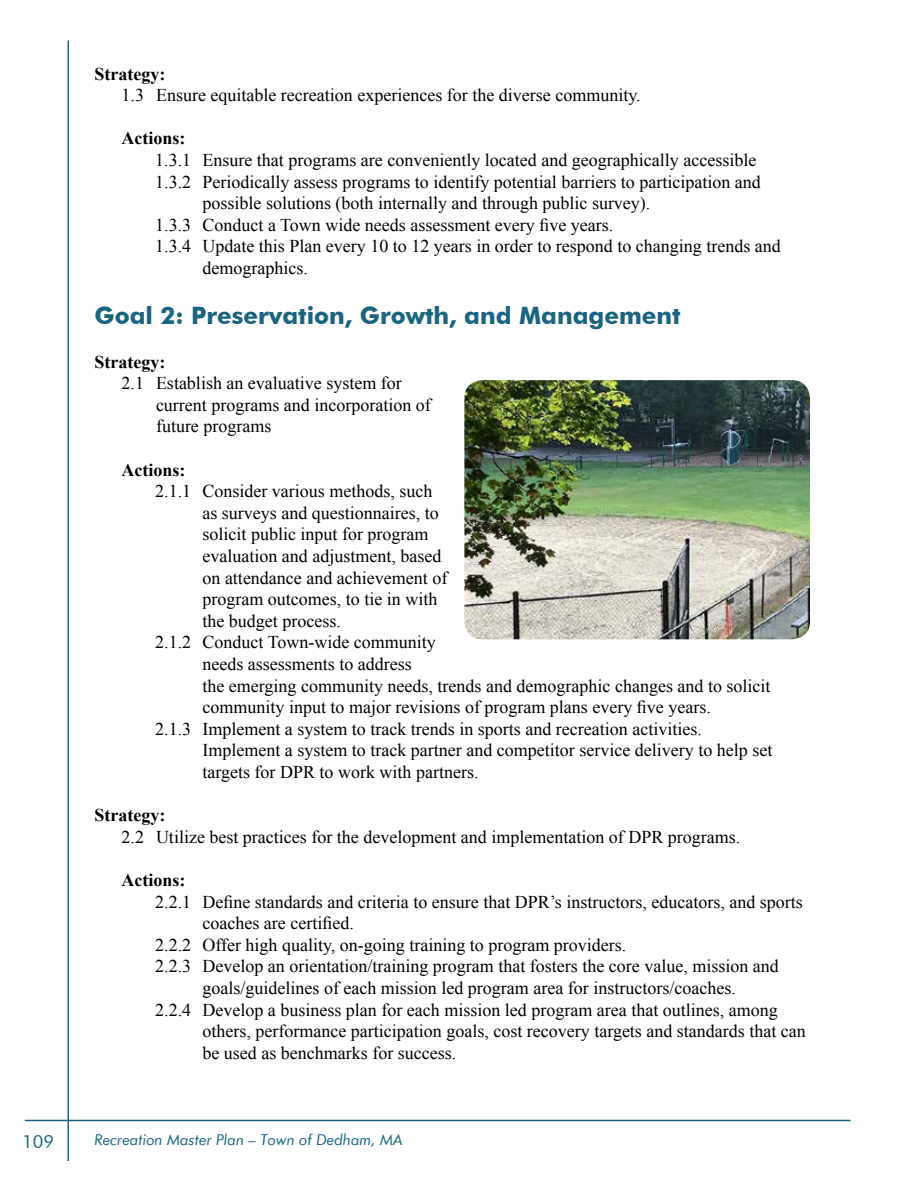
<style>
.page{position:relative;width:918px;height:1188px;background:#fff}
.page>*{position:absolute;margin:0;border:0;box-sizing:border-box;transform-origin:0 0}
.t1{font:700 24px "Futura BT";color:#196481}
.t2{font:18px/21.6px "Times New Roman";color:#000}
.t3{font:700 18px "Times New Roman";color:#000}
.t4{font:18px "Futura BT";color:#196481}
.t5{font:italic 15px "Futura BT";color:#196481}
</style>
<div class="page">
<hr style="left:25px;top:1120px;width:826px;height:1px;background:#196481">
<hr style="left:68px;top:40px;width:1px;height:1121px;background:#196481">
<img style="left:464px;top:380px;width:346px;height:259px">
<p class="t3" style="left:94px;top:61px;width:72px">Strategy:</p>
<p class="t2" style="left:122px;top:84px;width:521px">1.3 Ensure equitable recreation experiences for the diverse community.</p>
<p class="t3" style="left:122px;top:126px;width:65px">Actions:</p>
<p class="t2" style="left:155px;top:149px;width:603px">1.3.1 Ensure that programs are conveniently located and geographically accessible</p>
<p class="t2" style="left:155px;top:171px;width:607px">1.3.2 Periodically assess programs to identify potential barriers to participation and</p>
<p class="t2" style="left:202px;top:192px;width:449px">possible solutions (both internally and through public survey).</p>
<p class="t2" style="left:155px;top:214px;width:460px">1.3.3 Conduct a Town wide needs assessment every five years.</p>
<p class="t2" style="left:155px;top:235px;width:627px">1.3.4 Update this Plan every 10 to 12 years in order to respond to changing trends and</p>
<p class="t2" style="left:202px;top:257px;width:107px">demographics.</p>
<h1 class="t1" style="left:94px;top:301px;width:588px">Goal 2: Preservation, Growth, and Management</h1>
<p class="t3" style="left:94px;top:349px;width:72px">Strategy:</p>
<p class="t2" style="left:156px;top:372px;width:276px;text-indent:-35px">2.1 Establish an evaluative system for current programs and incorporation of future programs</p>
<p class="t3" style="left:122px;top:457px;width:65px">Actions:</p>
<p class="t2" style="left:155px;top:480px;width:279px">2.1.1 Consider various methods, such</p>
<p class="t2" style="left:202px;top:502px;width:238px">as surveys and questionnaires, to</p>
<p class="t2" style="left:202px;top:523px;width:227px">solicit public input for program</p>
<p class="t2" style="left:202px;top:545px;width:240px">evaluation and adjustment, based</p>
<p class="t2" style="left:202px;top:567px;width:246px">on attendance and achievement of</p>
<p class="t2" style="left:202px;top:588px;width:236px">program outcomes, to tie in with</p>
<p class="t2" style="left:202px;top:610px;width:140px">the budget process.</p>
<p class="t2" style="left:155px;top:631px;width:282px">2.1.2 Conduct Town-wide community</p>
<p class="t2" style="left:202px;top:653px;width:211px">needs assessments to address</p>
<p class="t2" style="left:202px;top:675px;width:570px">the emerging community needs, trends and demographic changes and to solicit</p>
<p class="t2" style="left:202px;top:696px;width:510px">community input to major revisions of program plans every five years.</p>
<p class="t2" style="left:155px;top:718px;width:548px">2.1.3 Implement a system to track trends in sports and recreation activities.</p>
<p class="t2" style="left:202px;top:739px;width:571px">Implement a system to track partner and competitor service delivery to help set</p>
<p class="t2" style="left:202px;top:761px;width:278px">targets for DPR to work with partners.</p>
<p class="t3" style="left:94px;top:803px;width:72px">Strategy:</p>
<p class="t2" style="left:122px;top:826px;width:620px">2.2 Utilize best practices for the development and implementation of DPR programs.</p>
<p class="t3" style="left:122px;top:868px;width:65px">Actions:</p>
<p class="t2" style="left:155px;top:891px;width:649px">2.2.1 Define standards and criteria to ensure that DPR’s instructors, educators, and sports</p>
<p class="t2" style="left:202px;top:912px;width:153px">coaches are certified.</p>
<p class="t2" style="left:155px;top:934px;width:473px">2.2.2 Offer high quality, on-going training to program providers.</p>
<p class="t2" style="left:155px;top:955px;width:625px">2.2.3 Develop an orientation/training program that fosters the core value, mission and</p>
<p class="t2" style="left:202px;top:977px;width:535px">goals/guidelines of each mission led program area for instructors/coaches.</p>
<p class="t2" style="left:155px;top:999px;width:624px">2.2.4 Develop a business plan for each mission led program area that outlines, among</p>
<p class="t2" style="left:202px;top:1020px;width:605px">others, performance participation goals, cost recovery targets and standards that can</p>
<p class="t2" style="left:202px;top:1042px;width:255px">be used as benchmarks for success.</p>
<p class="t4" style="left:22px;top:1130px;width:33px">109</p>
<p class="t5" style="left:94px;top:1131px;width:309px">Recreation Master Plan – Town of Dedham, MA</p>
</div>
